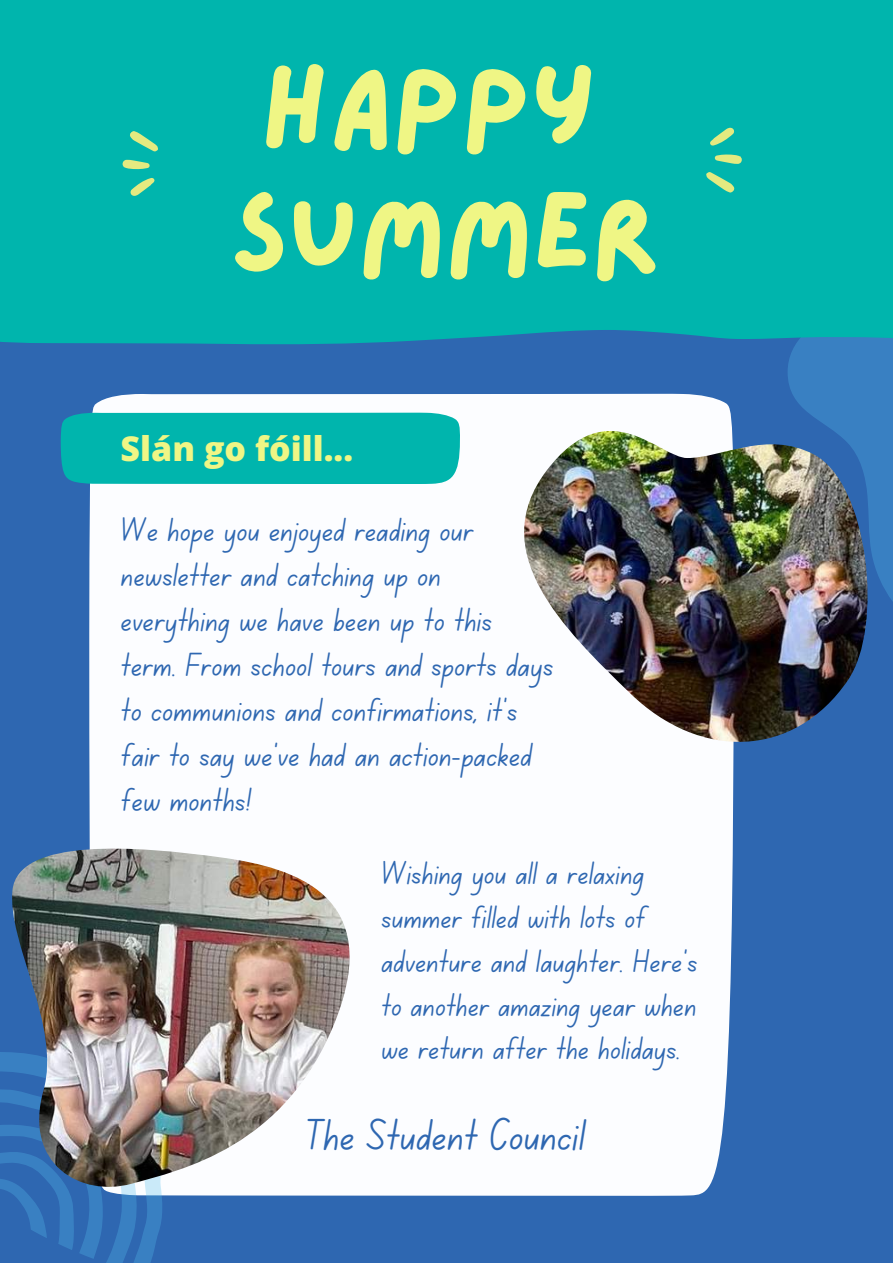
<style>
.page{position:relative;width:893px;height:1264px;background:#fff}
.page>*{position:absolute;margin:0;border:0;box-sizing:border-box;transform-origin:0 0}
.t1{font:109.2px/125.9px "Lazydog";color:#eff685}
.t2{font:45px "Canva School Font";color:#2e67b1}
.t3{font:800 33.9px "Open Sans";color:#eff685}
.t4{font:33.75px/45px "Canva School Font";color:#2e67b1}
.t5{font:32.85px/43.7px "Canva School Font";color:#2e67b1}
</style>
<div class="page">
<div style="left:0;top:0;width:892px;height:1262px;background:#2e67b1"></div>
<svg style="left:788px;top:345px;width:104px;height:264px;fill:#3980c2"></svg>
<div style="left:0;top:0;width:892px;height:345px;background:#00b5ad"></div>
<div style="left:89px;top:394px;width:644px;height:801px;background:#fcfdff"></div>
<svg style="left:0;top:1052px;width:162px;height:210px"></svg>
<div style="left:61px;top:412px;width:399px;height:72px;background:#00b5ad"></div>
<svg style="left:120px;top:125px;width:39px;height:74px"></svg>
<svg style="left:189px;top:142px;width:6px;height:19px"></svg>
<svg style="left:704px;top:124px;width:40px;height:74px"></svg>
<svg style="left:669px;top:162px;width:6px;height:19px"></svg>
<img style="left:524px;top:431px;width:343px;height:311px">
<img style="left:12px;top:848px;width:338px;height:339px">
<h1 class="t1" style="left:230px;top:48px;width:432px">HAPPY<br>SUMMER</h1>
<p class="t3" style="left:121px;top:425px;width:234px">Slán go fóill...</p>
<p class="t4" style="left:121px;top:511px;width:434px">We hope you enjoyed reading our newsletter and catching up on everything we have been up to this term. From school tours and sports days to communions and confirmations, it's fair to say we've had an action-packed few months!</p>
<p class="t5" style="left:381px;top:855px;width:318px">Wishing you all a relaxing summer filled with lots of adventure and laughter. Here's to another amazing year when we return after the holidays.</p>
<h2 class="t2" style="left:305px;top:1115px;width:281px">The Student Council</h2>
</div>
